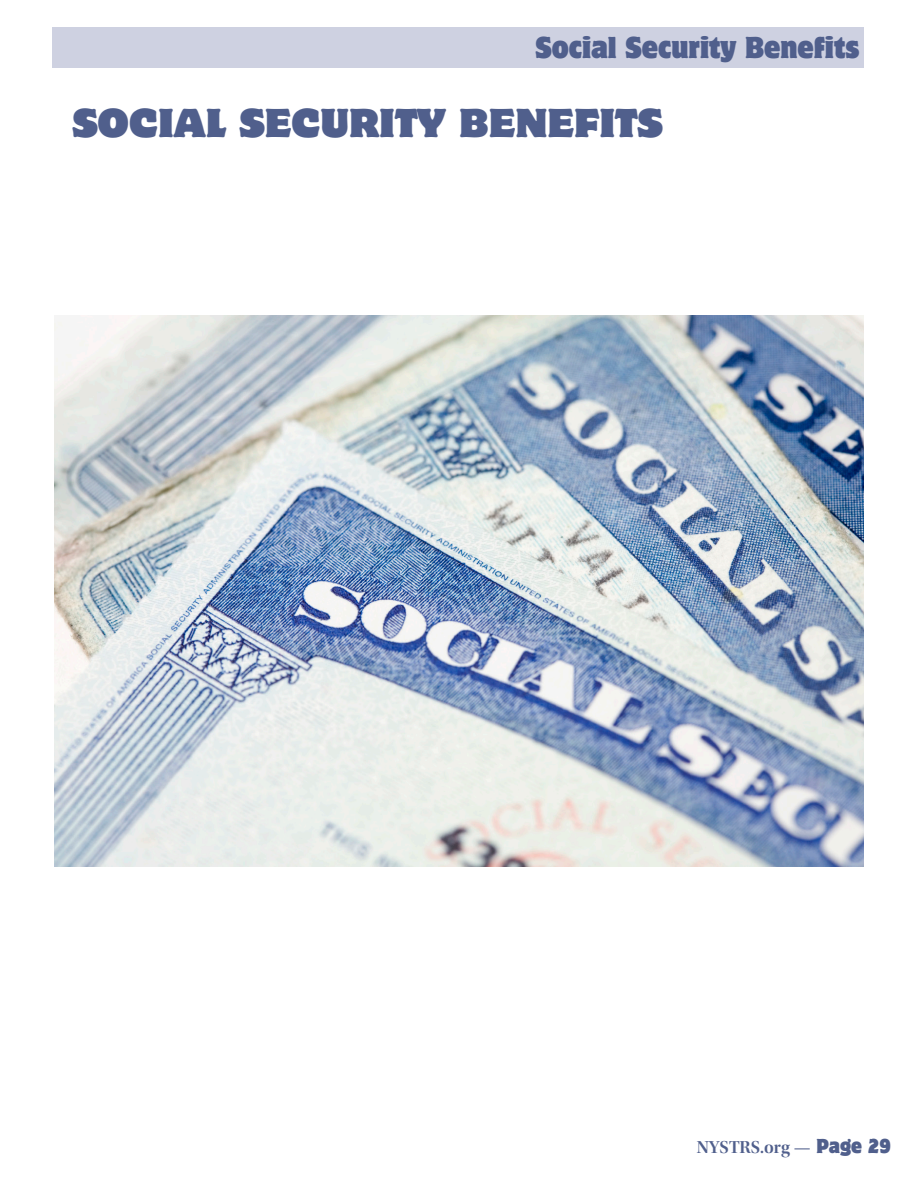
<style>
.page{position:relative;width:918px;height:1188px;background:#fff}
.page>*{position:absolute;margin:0;border:0;box-sizing:border-box;transform-origin:0 0}
.text-indent-no_space{font:36px "Motter Corpus Std";color:#505f8c}
.t1{font:semi-condensed 27px "Motter Corpus Std";color:#505f8c}
.t2{font:18px "Utopia Std Semibold Disp";color:#505f8c}
.s1{font-family:"Utopia Std"}
.s2{font-family:"Motter Corpus Std";font-stretch:semi-condensed}
</style>
<div class="page">
<div style="left:53px;top:27px;width:811px;height:41px;background:#ced1e1"></div>
<img style="left:54px;top:315px;width:810px;height:551px">
<p class="t1" style="left:535px;top:31px;width:326px">Social Security Benefits</p>
<p class="text-indent-no_space" style="left:72px;top:100px;width:592px">SOCIAL SECURITY BENEFITS</p>
<p class="t2" style="left:697px;top:1137px;width:196px">NYSTRS.org <span class="s1">—</span> <span class="s2">Page 29</span></p>
</div>
